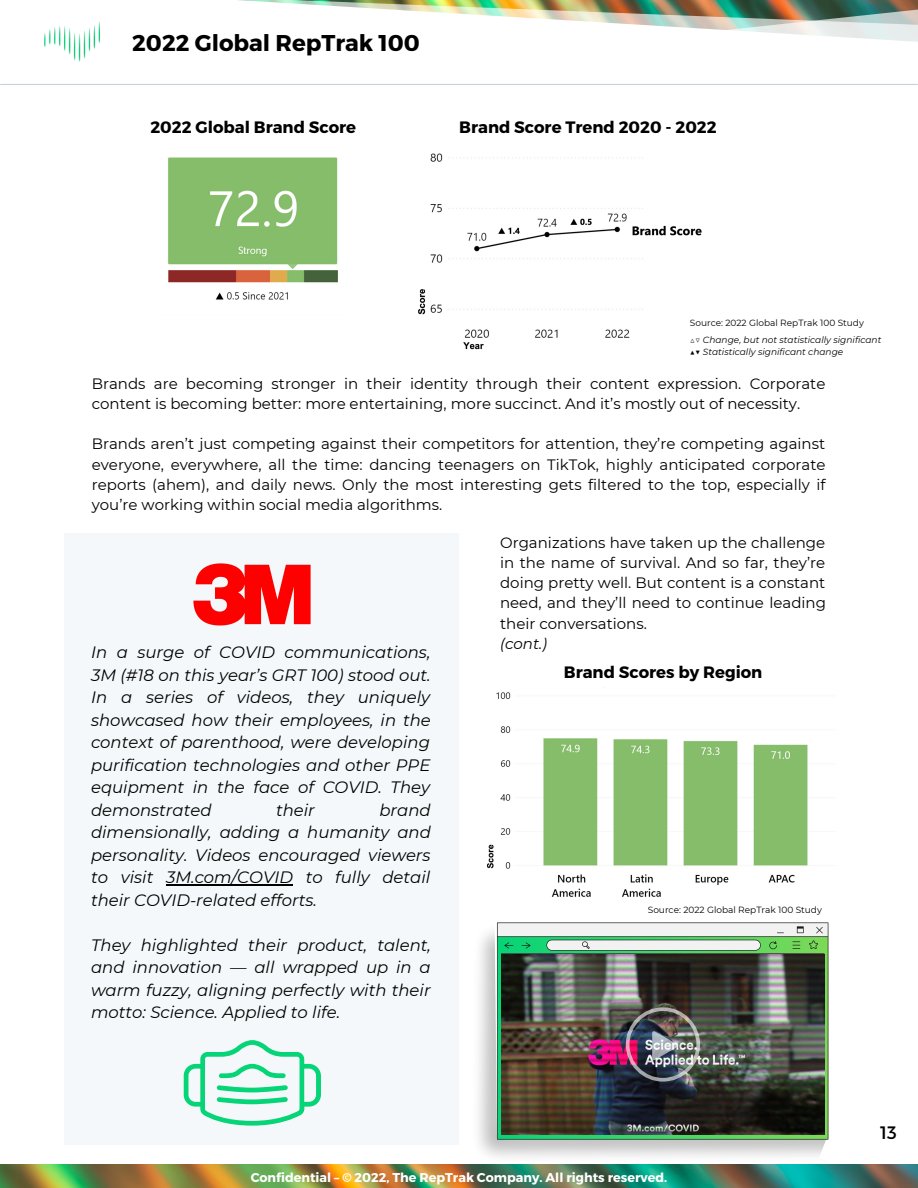
<style>
.page{position:relative;width:918px;height:1188px;background:#fff}
.page>*{position:absolute;margin:0;border:0;box-sizing:border-box;transform-origin:0 0}
.t1{font:700 22.8px "Montserrat";color:#000}
.t2{font:18px "Montserrat";color:#000}
.t3{font:italic 16.5px/22.5px "Montserrat";color:#000;text-align:justify}
.t4{font:700 16.5px "Montserrat";color:#000}
.t5{font:15px/20.2px "Montserrat";color:#000;text-align:justify}
.t6{font:italic 15px "Montserrat";color:#000}
.t7{font:700 12.75px "Montserrat";color:#fff}
.t8{font:italic 9px "Montserrat";color:#000}
.t9{font:9px "Montserrat";color:#000}
.s1{font-style:normal}
</style>
<div class="page">
<img style="left:238px;top:0;width:361px;height:22px">
<img style="left:599px;top:0;width:319px;height:85px">
<img style="left:44px;top:21px;width:56px;height:41px">
<hr style="left:1px;top:84px;width:916px;height:1px;background:#c5d3e0">
<img style="left:470px;top:922px;width:359px;height:243px">
<svg style="left:819px;top:1106px;width:99px;height:59px"></svg>
<svg style="left:497px;top:922px;width:331px;height:218px"></svg>
<img style="left:502px;top:954px;width:322px;height:180px">
<img style="left:626px;top:1007px;width:74px;height:75px">
<img style="left:0;top:1165px;width:918px;height:23px">
<img style="left:168px;top:153px;width:534px;height:197px">
<img style="left:487px;top:692px;width:321px;height:205px">
<div style="left:64px;top:533px;width:395px;height:612px;background:#f5f8fa"></div>
<img style="left:194px;top:563px;width:117px;height:62px">
<svg style="left:184px;top:1040px;width:137px;height:86px"></svg>
<hr style="left:166px;top:884px;width:127px;height:1px;background:#000">
<h1 class="t1" style="left:132px;top:28px;width:289px">2022 Global RepTrak 100</h1>
<p class="t4" style="left:150px;top:117px;width:207px">2022 Global Brand Score</p>
<p class="t4" style="left:459px;top:117px;width:259px">Brand Score Trend 2020 - 2022</p>
<p class="t9" style="left:690px;top:318px;width:176px">Source: 2022 Global RepTrak 100 Study</p>
<p class="t8" style="left:690px;top:334px;width:193px">△▽ Change, but not statistically significant</p>
<p class="t8" style="left:690px;top:346px;width:155px"><span class="s1">▲</span>▼ Statistically significant change</p>
<p class="t5" style="left:92px;top:373px;width:735px">Brands are becoming stronger in their identity through their content expression. Corporate content is becoming better: more entertaining, more succinct. And it’s mostly out of necessity.</p>
<p class="t5" style="left:92px;top:434px;width:735px">Brands aren’t just competing against their competitors for attention, they’re competing against everyone, everywhere, all the time: dancing teenagers on TikTok, highly anticipated corporate reports (ahem), and daily news. Only the most interesting gets filtered to the top, especially if you’re working within social media algorithms.</p>
<p class="t3" style="left:91px;top:641px;width:341px">In a surge of COVID communications, 3M (#18 on this year’s GRT 100) stood out.<br>In a series of videos, they uniquely showcased how their employees, in the context of parenthood, were developing purification technologies and other PPE equipment in the face of COVID. They demonstrated</p>
<p class="t3" style="left:91px;top:799px;width:341px;text-indent:288px">brand dimensionally, adding a humanity and personality. Videos encouraged viewers to visit 3M.com/COVID to fully detail their COVID-related efforts.</p>
<p class="t3" style="left:91px;top:934px;width:342px">They highlighted their product, talent, and innovation — all wrapped up in a warm fuzzy, aligning perfectly with their motto: Science. Applied to life.</p>
<p class="t3" style="left:276px;top:799px;width:40px">their</p>
<p class="t5" style="left:500px;top:532px;width:327px">Organizations have taken up the challenge in the name of survival. And so far, they’re doing pretty well. But content is a constant need, and they’ll need to continue leading their conversations.</p>
<p class="t6" style="left:500px;top:634px;width:49px">(cont.)</p>
<p class="t4" style="left:564px;top:661px;width:200px">Brand Scores by Region</p>
<p class="t9" style="left:648px;top:904px;width:176px">Source: 2022 Global RepTrak 100 Study</p>
<p class="t7" style="left:251px;top:1169px;width:418px">Confidential – © 2022, The RepTrak Company. All rights reserved.</p>
<p class="t2" style="left:880px;top:1121px;width:18px">13</p>
</div>
